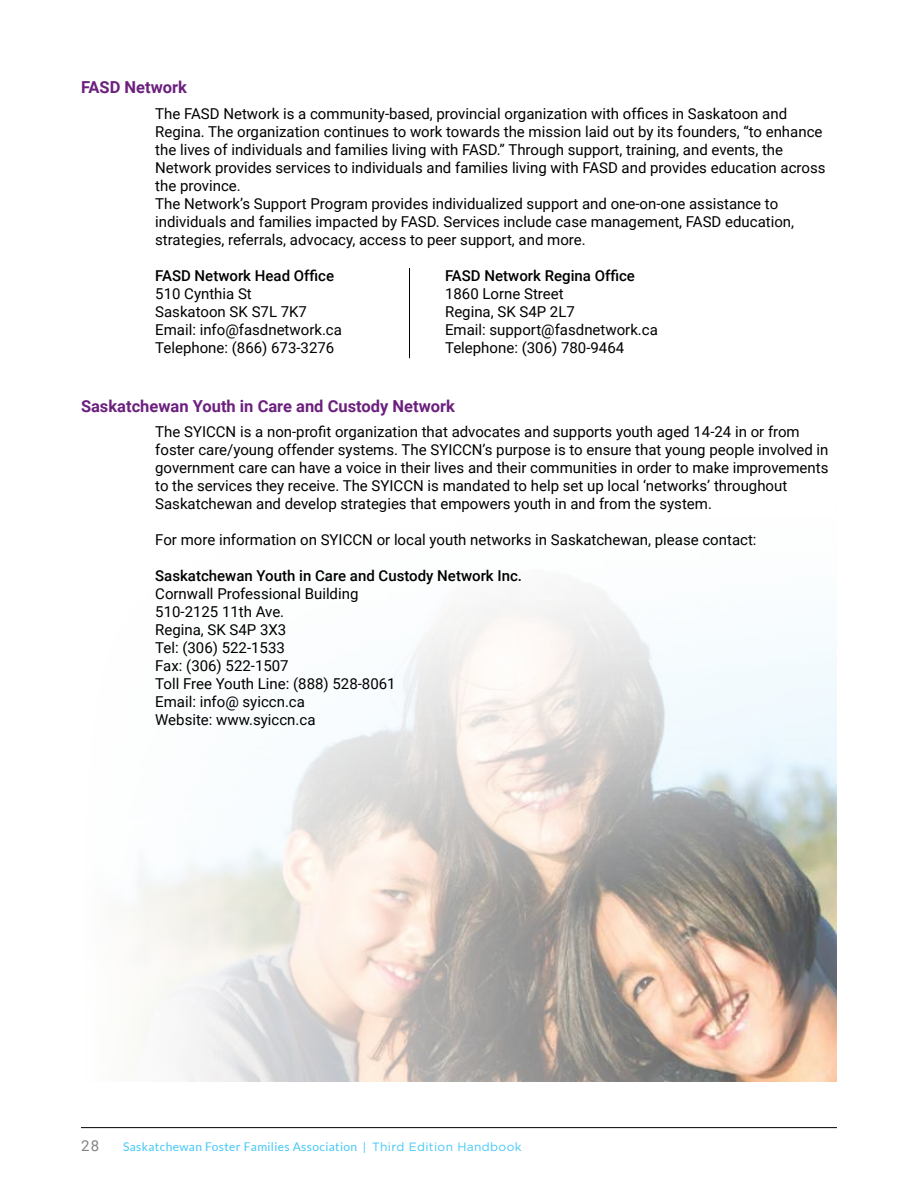
<style>
.page{position:relative;width:918px;height:1188px;background:#fff}
.page>*{position:absolute;margin:0;border:0;box-sizing:border-box;transform-origin:0 0}
.t1{font:700 16.5px "Roboto";color:#6c207e}
.t2{font:15px/18px "Roboto";color:#000}
.t3{font:500 15px "Roboto";color:#000}
.t4{font:15px "Roboto";color:#808285}
.t5{font:12px "Lato";letter-spacing:.03em;color:#44c8f5}
.s1{font-family:"Gotham"}
</style>
<div class="page">
<hr style="left:81px;top:1127px;width:756px;height:1px;background:#000">
<img style="left:135px;top:591px;width:702px;height:491px">
<hr style="left:409px;top:268px;width:1px;height:90px;background:#000">
<p class="t1" style="left:81px;top:76px;width:108px">FASD Network</p>
<p class="t2" style="left:155px;top:104px;width:672px">The FASD Network is a community-based, provincial organization with offices in Saskatoon and Regina. The organization continues to work towards the mission laid out by its founders, “to enhance the lives of individuals and families living with FASD.” Through support, training, and events, the Network provides services to individuals and families living with FASD and provides education across the province.<br>The Network’s Support Program provides individualized support and one-on-one assistance to individuals and families impacted by FASD. Services include case management, FASD education, strategies, referrals, advocacy, access to peer support, and more.</p>
<p class="t3" style="left:155px;top:265px;width:180px">FASD Network Head Office</p>
<p class="t2" style="left:155px;top:284px;width:188px">510 Cynthia St<br>Saskatoon SK S7L 7K7<br>Email: info@fasdnetwork.ca<br>Telephone: (866) 673-3276</p>
<p class="t3" style="left:445px;top:265px;width:191px">FASD Network Regina Office</p>
<p class="t2" style="left:445px;top:284px;width:214px">1860 Lorne Street<br>Regina, SK S4P 2L7<br>Email: support@fasdnetwork.ca<br>Telephone: (306) 780-9464</p>
<p class="t1" style="left:81px;top:394px;width:375px">Saskatchewan Youth in Care and Custody Network</p>
<p class="t2" style="left:155px;top:422px;width:675px">The SYICCN is a non-profit organization that advocates and supports youth aged 14-24 in or from foster care/young offender systems. The SYICCN’s purpose is to ensure that young people involved in government care can have a voice in their lives and their communities in order to make improvements to the services they receive. The SYICCN is mandated to help set up local ‘networks’ throughout Saskatchewan and develop strategies that empowers youth in and from the system.</p>
<p class="t2" style="left:155px;top:530px;width:603px">For more information on SYICCN or local youth networks in Saskatchewan, please contact:</p>
<p class="t3" style="left:155px;top:565px;width:368px">Saskatchewan Youth in Care and Custody Network Inc.</p>
<p class="t2" style="left:155px;top:584px;width:242px">Cornwall Professional Building<br>510-2125 11th Ave.<br>Regina, SK S4P 3X3<br>Tel: (306) 522-1533<br>Fax: (306) 522-1507<br>Toll Free Youth Line: (888) 528-8061<br>Email: info@ syiccn.ca<br>Website: www.syiccn.ca</p>
<p class="t4" style="left:81px;top:1135px;width:20px">28</p>
<p class="t5" style="left:123px;top:1140px;width:400px">Saskatchewan Foster Families Association | <span class="s1">Third Edition Handbook</span></p>
</div>
